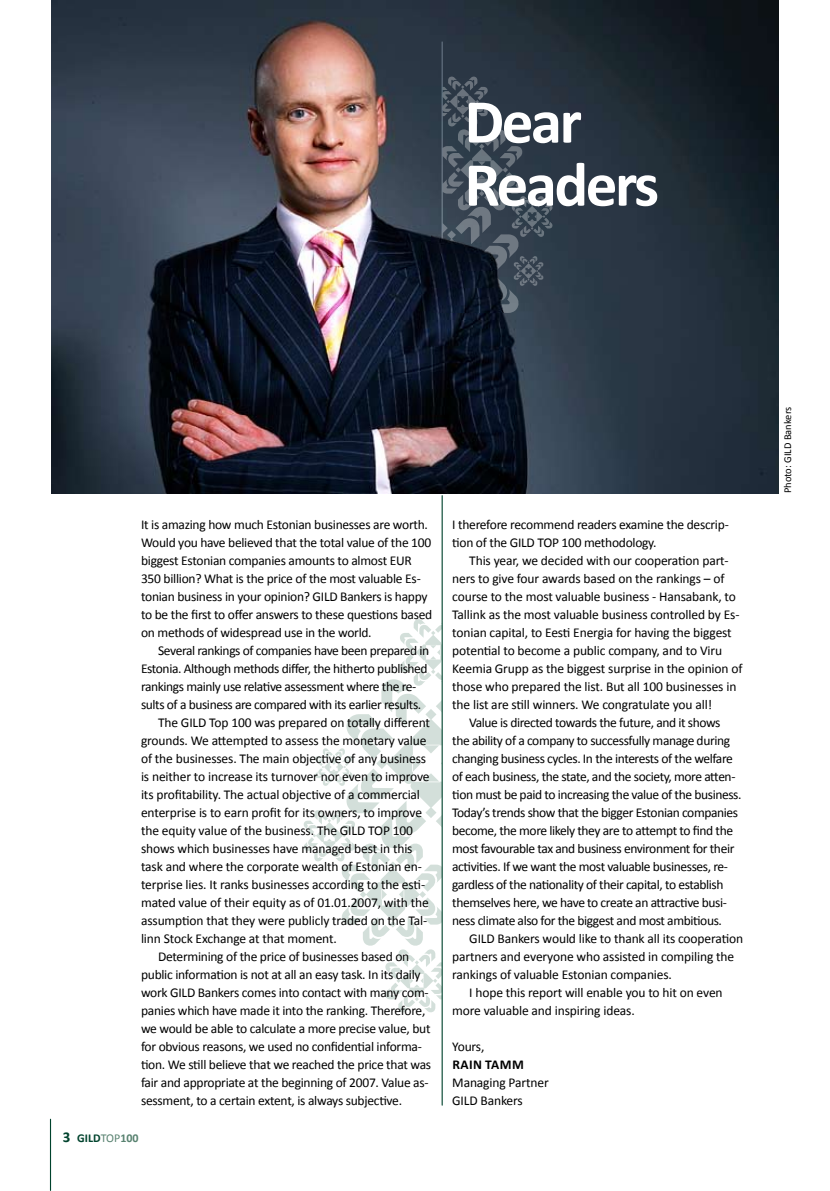
<style>
.page{position:relative;width:830px;height:1191px;background:#fff}
.page>*{position:absolute;margin:0;border:0;box-sizing:border-box;transform-origin:0 0}
.t1{font:700 63px/63px "Calibri";letter-spacing:-.04em;color:#fff}
.t2{font:13.5px/18px "Calibri";letter-spacing:-.02em;color:#000}
.t3{font:700 13.5px "Calibri";color:#000}
.t4{font:700 12px "Calibri";color:#00432d}
.t5{font:10.5px "Calibri";color:#000}
.s1{font-weight:400;color:#588270}
.s2{color:#588270}
</style>
<div class="page">
<hr style="left:50px;top:1119px;width:1px;height:71px;background:#00432d">
<img style="left:51px;top:0;width:727px;height:493px">
<svg style="left:303px;top:619px;width:138px;height:393px"></svg>
<hr style="left:441px;top:495px;width:1px;height:610px;background:#00432d">
<hr style="left:441px;top:42px;width:1px;height:238px;background:#fff">
<svg style="left:442px;top:76px;width:110px;height:237px;background:#3c4855"></svg>
<img style="left:431px;top:220px;width:83px;height:93px">
<h1 class="t1" style="left:464px;top:87px;width:196px">Dear<br>Readers</h1>
<p class="t2" style="left:141px;top:515px;width:292px">It is amazing how much Estonian businesses are worth.<br>Would you have believed that the total value of the 100 biggest Estonian companies amounts to almost EUR 350 billion? What is the price of the most valuable Es&shy;tonian business in your opinion? GILD Bankers is happy to be the first to offer answers to these questions based on methods of widespread use in the world.</p>
<p class="t2" style="left:158px;top:641px;width:273px">Several rankings of companies have been prepared in</p>
<p class="t2" style="left:141px;top:659px;width:288px">Estonia. Although methods differ, the hitherto published</p>
<p class="t2" style="left:141px;top:677px;width:276px">rankings mainly use relative assessment where the re-</p>
<p class="t2" style="left:141px;top:695px;width:281px">sults of a business are compared with its earlier results.</p>
<p class="t2" style="left:158px;top:713px;width:273px">The GILD Top 100 was prepared on totally different</p>
<p class="t2" style="left:141px;top:731px;width:287px">grounds. We attempted to assess the monetary value</p>
<p class="t2" style="left:141px;top:749px;width:286px">of the businesses. The main objective of any business</p>
<p class="t2" style="left:141px;top:767px;width:290px">is neither to increase its turnover nor even to improve</p>
<p class="t2" style="left:141px;top:785px;width:280px">its profitability. The actual objective of a commercial</p>
<p class="t2" style="left:141px;top:803px;width:282px">enterprise is to earn profit for its owners, to improve</p>
<p class="t2" style="left:141px;top:821px;width:273px">the equity value of the business. The GILD TOP 100</p>
<p class="t2" style="left:141px;top:839px;width:273px">shows which businesses have managed best in this</p>
<p class="t2" style="left:141px;top:857px;width:282px">task and where the corporate wealth of Estonian en-</p>
<p class="t2" style="left:141px;top:875px;width:285px">terprise lies. It ranks businesses according to the esti-</p>
<p class="t2" style="left:141px;top:893px;width:289px">mated value of their equity as of 01.01.2007, with the</p>
<p class="t2" style="left:141px;top:911px;width:288px">assumption that they were publicly traded on the Tal-</p>
<p class="t2" style="left:141px;top:929px;width:197px">linn Stock Exchange at that moment.</p>
<p class="t2" style="left:158px;top:947px;width:253px">Determining of the price of businesses based on</p>
<p class="t2" style="left:141px;top:965px;width:281px">public information is not at all an easy task. In its daily</p>
<p class="t2" style="left:141px;top:983px;width:289px">work GILD Bankers comes into contact with many com-</p>
<p class="t2" style="left:141px;top:1001px;width:286px">panies which have made it into the ranking. Therefore,</p>
<p class="t2" style="left:141px;top:1019px;width:291px">we would be able to calculate a more precise value, but</p>
<p class="t2" style="left:141px;top:1037px;width:282px">for obvious reasons, we used no confidential informa-</p>
<p class="t2" style="left:141px;top:1055px;width:291px">tion. We still believe that we reached the price that was</p>
<p class="t2" style="left:141px;top:1073px;width:289px">fair and appropriate at the beginning of 2007. Value as-</p>
<p class="t2" style="left:141px;top:1091px;width:262px">sessment, to a certain extent, is always subjective.</p>
<p class="t4" style="left:77px;top:1130px;width:63px">GILD<span class="s1">TOP</span><span class="s2">100</span></p>
<p class="t2" style="left:452px;top:515px;width:278px">I therefore recommend readers examine the descrip&shy;tion of the GILD TOP 100 methodology.</p>
<p class="t2" style="left:469px;top:551px;width:260px">This year, we decided with our cooperation part-</p>
<p class="t2" style="left:452px;top:569px;width:273px">ners to give four awards based on the rankings – of</p>
<p class="t2" style="left:452px;top:587px;width:285px">course to the most valuable business - Hansabank, to</p>
<p class="t2" style="left:452px;top:605px;width:289px">Tallink as the most valuable business controlled by Es-</p>
<p class="t2" style="left:452px;top:623px;width:281px">tonian capital, to Eesti Energia for having the biggest</p>
<p class="t2" style="left:452px;top:641px;width:271px">potential to become a public company, and to Viru</p>
<p class="t2" style="left:452px;top:659px;width:292px">Keemia Grupp as the biggest surprise in the opinion of</p>
<p class="t2" style="left:452px;top:677px;width:285px">those who prepared the list. But all 100 businesses in</p>
<p class="t2" style="left:452px;top:695px;width:261px">the list are still winners. We congratulate you all!</p>
<p class="t2" style="left:469px;top:713px;width:253px">Value is directed towards the future, and it shows</p>
<p class="t2" style="left:452px;top:731px;width:279px">the ability of a company to successfully manage during</p>
<p class="t2" style="left:452px;top:749px;width:282px">changing business cycles. In the interests of the welfare</p>
<p class="t2" style="left:452px;top:767px;width:285px">of each business, the state, and the society, more atten-</p>
<p class="t2" style="left:452px;top:785px;width:291px">tion must be paid to increasing the value of the business.</p>
<p class="t2" style="left:452px;top:803px;width:287px">Today’s trends show that the bigger Estonian companies</p>
<p class="t2" style="left:452px;top:821px;width:282px">become, the more likely they are to attempt to find the</p>
<p class="t2" style="left:452px;top:839px;width:283px">most favourable tax and business environment for their</p>
<p class="t2" style="left:452px;top:857px;width:277px">activities. If we want the most valuable businesses, re-</p>
<p class="t2" style="left:452px;top:875px;width:272px">gardless of the nationality of their capital, to establish</p>
<p class="t2" style="left:452px;top:893px;width:276px">themselves here, we have to create an attractive busi-</p>
<p class="t2" style="left:452px;top:911px;width:271px">ness climate also for the biggest and most ambitious.</p>
<p class="t2" style="left:469px;top:929px;width:275px">GILD Bankers would like to thank all its cooperation</p>
<p class="t2" style="left:452px;top:947px;width:283px">partners and everyone who assisted in compiling the</p>
<p class="t2" style="left:452px;top:965px;width:221px">rankings of valuable Estonian companies.</p>
<p class="t2" style="left:469px;top:983px;width:255px">I hope this report will enable you to hit on even</p>
<p class="t2" style="left:452px;top:1001px;width:184px">more valuable and inspiring ideas.</p>
<p class="t2" style="left:452px;top:1037px;width:34px">Yours,</p>
<p class="t3" style="left:452px;top:1056px;width:16px">Rain</p>
<p class="t3" style="left:485px;top:1056px;width:18px">Tamm</p>
<p class="t2" style="left:452px;top:1073px;width:98px">Managing Partner<br>GILD Bankers</p>
<p class="t5" style="left:780px;top:493px;width:88px;rotate:-90deg">Photo: GILD Bankers</p>
</div>
